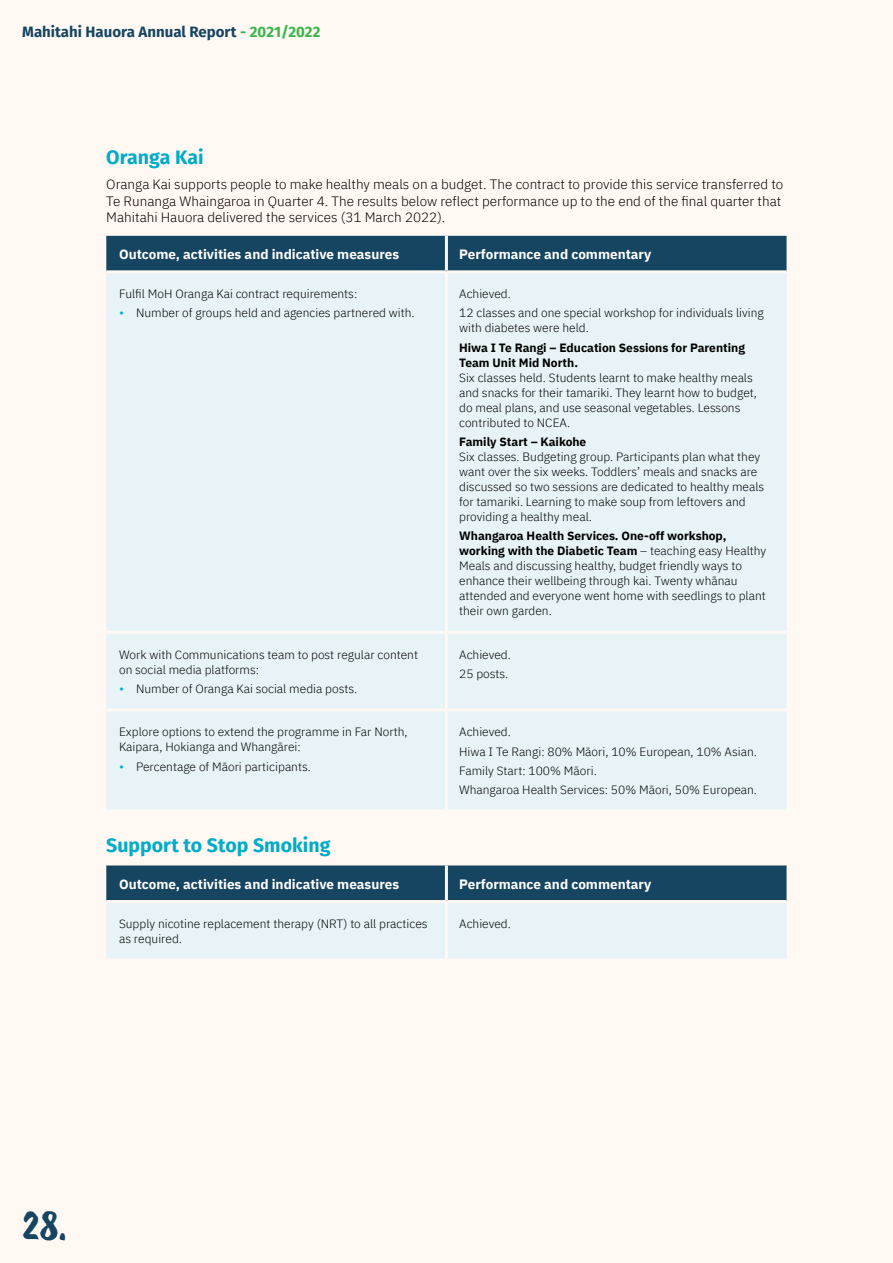
<style>
.page{position:relative;width:893px;height:1263px;background:#fff8f3}
.page>*{position:absolute;margin:0;border:0;box-sizing:border-box;transform-origin:0 0}
.t1{font:42px "Caveat Brush";color:#164561}
.t2{font:700 19.5px "Fira Sans";color:#00acc8}
.t3{font:700 15px "Fira Sans";color:#164561}
.t4{font:300 13.5px/16.5px "IBM Plex Sans";color:#000}
.t5{font:700 13.5px "IBM Plex Sans";color:#fff}
.t6{font:300 12px/15px "IBM Plex Sans";color:#000}
.t7{font:700 12px/15px "IBM Plex Sans";color:#000}
.s1{color:#39b54a}
.s2{font-size:13.5px;color:#00acc8}
.s3{font-weight:700}
</style>
<div class="page">
<div style="left:106px;top:236px;width:680px;height:34px;background:#164561"></div>
<div style="left:106px;top:273px;width:680px;height:536px;background:#e7f3f6"></div>
<hr style="left:445px;top:273px;width:3px;height:358px;background:#fff8f3">
<hr style="left:445px;top:634px;width:3px;height:74px;background:#fff8f3">
<hr style="left:445px;top:711px;width:3px;height:98px;background:#fff8f3">
<hr style="left:445px;top:236px;width:3px;height:34px;background:#fff8f3">
<hr style="left:106px;top:631px;width:340px;height:3px;background:#fff8f3">
<hr style="left:446px;top:631px;width:340px;height:3px;background:#fff8f3">
<hr style="left:106px;top:708px;width:340px;height:3px;background:#fff8f3">
<hr style="left:446px;top:708px;width:340px;height:3px;background:#fff8f3">
<svg style="left:106px;top:865px;width:680px;height:93px;background:#97b0bc"></svg>
<hr style="left:445px;top:903px;width:3px;height:55px;background:#fff8f3">
<hr style="left:445px;top:865px;width:3px;height:35px;background:#fff8f3">
<hr style="left:106px;top:900px;width:340px;height:3px;background:#fff8f3">
<hr style="left:446px;top:900px;width:340px;height:3px;background:#fff8f3">
<p class="t3" style="left:22px;top:22px;width:300px">Mahitahi Hauora Annual Report <span class="s1">- 2021/2022</span></p>
<h2 class="t2" style="left:106px;top:144px;width:99px">Oranga Kai</h2>
<p class="t4" style="left:106px;top:175px;width:678px">Oranga Kai supports people to make healthy meals on a budget. The contract to provide this service transferred to<br>Te Runanga Whaingaroa in Quarter 4. The results below reflect performance up to the end of the final quarter that<br>Mahitahi Hauora delivered the services (31 March 2022).</p>
<p class="t5" style="left:119px;top:244px;width:282px">Outcome, activities and indicative measures</p>
<p class="t5" style="left:459px;top:244px;width:194px">Performance and commentary</p>
<p class="t6" style="left:119px;top:285px;width:240px">Fulfil MoH Oranga Kai contract requirements:</p>
<p class="t6" style="left:119px;top:305px;width:297px"><span class="s2">•</span> Number of groups held and agencies partnered with.</p>
<p class="t6" style="left:459px;top:283px;width:306px;line-height:19.2px">Achieved.<br>12 classes and one special workshop for individuals living</p>
<p class="t6" style="left:459px;top:320px;width:131px">with diabetes were held.</p>
<p class="t7" style="left:459px;top:339px;width:287px">Hiwa I Te Rangi – Education Sessions for Parenting<br>Team Unit Mid North.</p>
<p class="t6" style="left:459px;top:369px;width:299px">Six classes held. Students learnt to make healthy meals and snacks for their tamariki. They learnt how to budget, do meal plans, and use seasonal vegetables. Lessons contributed to NCEA.</p>
<p class="t7" style="left:459px;top:433px;width:129px">Family Start – Kaikohe</p>
<p class="t6" style="left:459px;top:448px;width:307px">Six classes. Budgeting group. Participants plan what they want over the six weeks. Toddlers’ meals and snacks are discussed so two sessions are dedicated to healthy meals for tamariki. Learning to make soup from leftovers and providing a healthy meal.</p>
<p class="t6" style="left:459px;top:527px;width:309px"><span class="s3">Whangaroa Health Services. One-off workshop, working with the Diabetic Team</span> – teaching easy Healthy Meals and discussing healthy, budget friendly ways to enhance their wellbeing through kai. Twenty whānau attended and everyone went home with seedlings to plant their own garden.</p>
<p class="t6" style="left:119px;top:646px;width:300px">Work with Communications team to post regular content on social media platforms:</p>
<p class="t6" style="left:119px;top:680px;width:240px"><span class="s2">•</span> Number of Oranga Kai social media posts.</p>
<p class="t6" style="left:119px;top:723px;width:290px">Explore options to extend the programme in Far North,<br>Kaipara, Hokianga and Whangārei:</p>
<p class="t6" style="left:119px;top:758px;width:193px"><span class="s2">•</span> Percentage of Māori participants.</p>
<p class="t6" style="left:459px;top:644px;width:53px;line-height:19.2px">Achieved.<br>25 posts.</p>
<p class="t6" style="left:459px;top:721px;width:299px;line-height:19.2px">Achieved.<br>Hiwa I Te Rangi: 80% Māori, 10% European, 10% Asian.<br>Family Start: 100% Māori.<br>Whangaroa Health Services: 50% Māori, 50% European.</p>
<h2 class="t2" style="left:106px;top:831px;width:226px">Support to Stop Smoking</h2>
<p class="t5" style="left:119px;top:873px;width:282px">Outcome, activities and indicative measures</p>
<p class="t5" style="left:459px;top:873px;width:194px">Performance and commentary</p>
<p class="t6" style="left:119px;top:915px;width:310px">Supply nicotine replacement therapy (NRT) to all practices as required.</p>
<p class="t6" style="left:459px;top:915px;width:53px">Achieved.</p>
<h1 class="t1" style="left:22px;top:1201px;width:46px">28.</h1>
</div>
